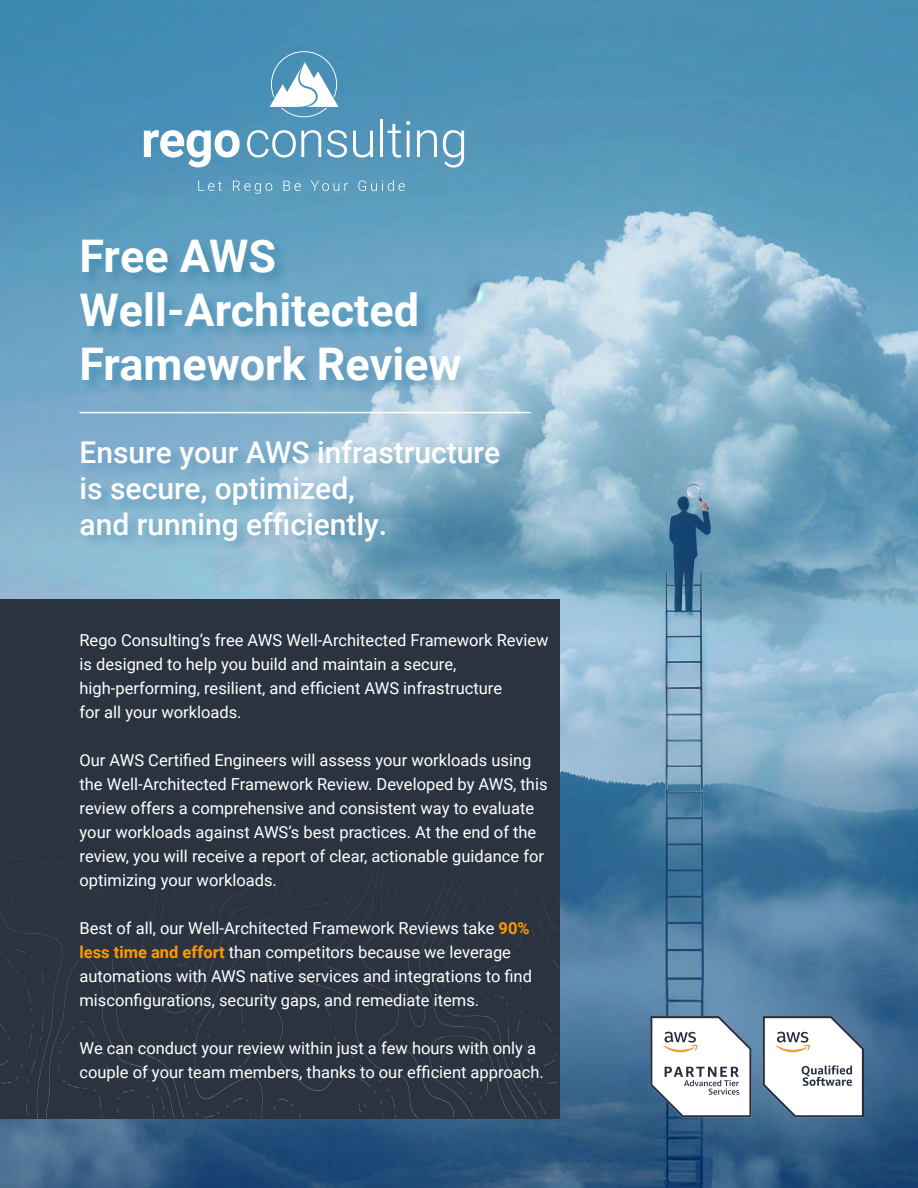
<style>
.page{position:relative;width:918px;height:1188px;background:#fff}
.page>*{position:absolute;margin:0;border:0;box-sizing:border-box;transform-origin:0 0}
.t1{font:700 45px/54px "Roboto";color:#fff}
.t2{font:500 30px/36px "Roboto";color:#fff}
.t3{font:16.5px/24px "Roboto";color:#fff}
.s1{font-weight:700;color:#f90}
</style>
<div class="page">
<img style="left:0;top:0;width:918px;height:1188px">
<svg style="left:144px;top:130px;width:96px;height:37px"></svg>
<svg style="left:247px;top:130px;width:74px;height:28px"></svg>
<svg style="left:327px;top:130px;width:20px;height:28px"></svg>
<svg style="left:353px;top:131px;width:20px;height:27px"></svg>
<hr style="left:380px;top:120px;width:3px;height:37px;background:#fff">
<svg style="left:388px;top:121px;width:22px;height:37px"></svg>
<svg style="left:417px;top:130px;width:20px;height:27px"></svg>
<svg style="left:443px;top:130px;width:21px;height:38px"></svg>
<svg style="left:198px;top:181px;width:24px;height:10px"></svg>
<svg style="left:233px;top:181px;width:39px;height:13px"></svg>
<svg style="left:283px;top:181px;width:18px;height:10px"></svg>
<svg style="left:311px;top:181px;width:37px;height:10px"></svg>
<svg style="left:358px;top:180px;width:47px;height:11px"></svg>
<svg style="left:270px;top:51px;width:68px;height:66px"></svg>
<svg style="left:650px;top:1016px;width:102px;height:101px"></svg>
<svg style="left:763px;top:1016px;width:101px;height:101px"></svg>
<div style="left:0;top:600px;width:560px;height:519px;background:#2b3340"></div>
<img style="left:0;top:731px;width:559px;height:386px">
<div style="left:80px;top:238px;width:395px;height:157px;background:#18749d;opacity:.4"></div>
<div style="left:80px;top:439px;width:434px;height:116px;background:#18749d;opacity:.3"></div>
<hr style="left:80px;top:412px;width:451px;height:1px;background:#fff">
<h1 class="t1" style="left:80px;top:227px;width:384px">Free AWS<br>Well-Architected<br>Framework Review</h1>
<h2 class="t2" style="left:80px;top:433px;width:422px">Ensure your AWS infrastructure is secure, optimized,<br>and running efficiently.</h2>
<p class="t3" style="left:80px;top:627px;width:471px">Rego Consulting’s free AWS Well-Architected Framework Review is designed to help you build and maintain a secure, high-performing, resilient, and efficient AWS infrastructure<br>for all your workloads.</p>
<p class="t3" style="left:80px;top:747px;width:470px">Our AWS Certified Engineers will assess your workloads using the Well-Architected Framework Review. Developed by AWS, this review offers a comprehensive and consistent way to evaluate your workloads against AWS’s best practices. At the end of the review, you will receive a report of clear, actionable guidance for optimizing your workloads.</p>
<p class="t3" style="left:80px;top:915px;width:454px">Best of all, our Well-Architected Framework Reviews take <span class="s1">90% less time and effort</span> than competitors because we leverage automations with AWS native services and integrations to find misconfigurations, security gaps, and remediate items.</p>
<p class="t3" style="left:80px;top:1035px;width:466px">We can conduct your review within just a few hours with only a couple of your team members, thanks to our efficient approach.</p>
</div>
